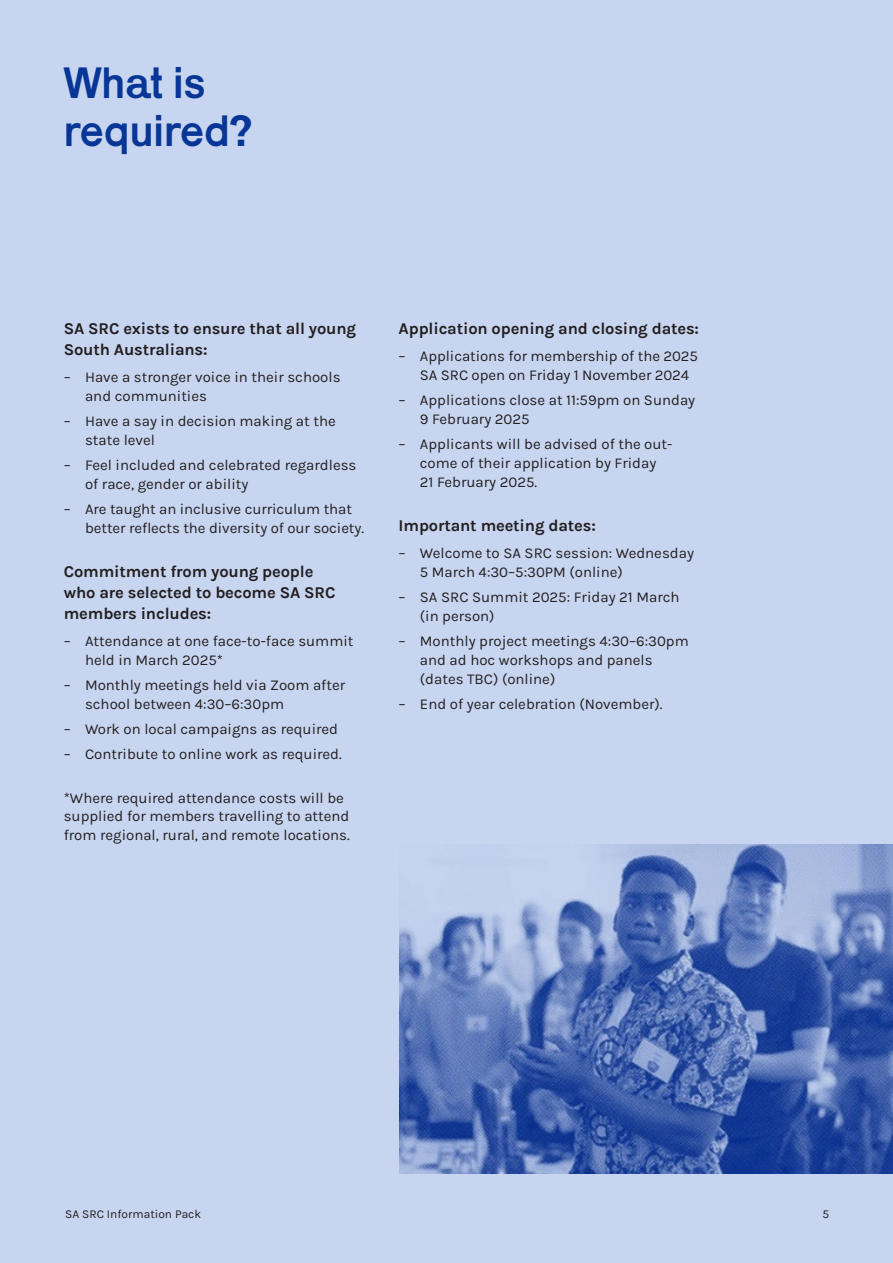
<style>
.page{position:relative;width:893px;height:1263px;background:#c7d5f0}
.page>*{position:absolute;margin:0;border:0;box-sizing:border-box;transform-origin:0 0}
.Body_New{font:45px/48px "Karrik";color:#073696}
.Subhead{font:700 16.5px/21px "Karla";letter-spacing:-.01em;color:#231f20}
.Body_leading{font:700 16.5px/21px "Karla";letter-spacing:-.01em;color:#231f20}
.Indent_List{font:15px/18.8px "Karla";color:#231f20}
.Body_New-2{font:15px/18.8px "Karla";color:#231f20}
.Body_New-3{font:12px "Karla";color:#231f20}
</style>
<div class="page">
<img style="left:400px;top:844px;width:493px;height:330px">
<p class="Body_New" style="left:64px;top:54px;width:190px">What is required?</p>
<p class="Body_leading" style="left:64px;top:318px;width:294px">SA SRC exists to ensure that all young<br>South Australians:</p>
<p class="Indent_List" style="left:85px;top:367px;width:257px;text-indent:-21px">– Have a stronger voice in their schools and communities</p>
<p class="Indent_List" style="left:85px;top:411px;width:252px;text-indent:-21px">– Have a say in decision making at the state level</p>
<p class="Indent_List" style="left:85px;top:455px;width:273px;text-indent:-21px">– Feel included and celebrated regardless of race, gender or ability</p>
<p class="Indent_List" style="left:85px;top:499px;width:281px;text-indent:-21px">– Are taught an inclusive curriculum that better reflects the diversity of our society.</p>
<p class="Subhead" style="left:64px;top:561px;width:273px">Commitment from young people who are selected to become SA SRC members includes:</p>
<p class="Indent_List" style="left:85px;top:631px;width:270px;text-indent:-21px">– Attendance at one face-to-face summit held in March 2025*</p>
<p class="Indent_List" style="left:85px;top:675px;width:262px;text-indent:-21px">– Monthly meetings held via Zoom after school between 4:30–6:30pm</p>
<p class="Indent_List" style="left:64px;top:719px;width:276px">– Work on local campaigns as required</p>
<p class="Indent_List" style="left:64px;top:744px;width:279px">– Contribute to online work as required.</p>
<p class="Body_New-2" style="left:64px;top:788px;width:287px">*Where required attendance costs will be supplied for members travelling to attend from regional, rural, and remote locations.</p>
<p class="Subhead" style="left:399px;top:318px;width:302px">Application opening and closing dates:</p>
<p class="Indent_List" style="left:420px;top:346px;width:280px;text-indent:-21px">– Applications for membership of the 2025<br>SA SRC open on Friday 1 November 2024</p>
<p class="Indent_List" style="left:420px;top:390px;width:277px;text-indent:-21px">– Applications close at 11:59pm on Sunday<br>9 February 2025</p>
<p class="Indent_List" style="left:420px;top:434px;width:254px;text-indent:-21px">– Applicants will be advised of the out&shy;come of their application by Friday<br>21 February 2025.</p>
<p class="Subhead" style="left:399px;top:514px;width:199px">Important meeting dates:</p>
<p class="Indent_List" style="left:420px;top:543px;width:276px;text-indent:-21px">– Welcome to SA SRC session: Wednesday<br>5 March 4:30–5:30PM (online)</p>
<p class="Indent_List" style="left:420px;top:587px;width:261px;text-indent:-21px">– SA SRC Summit 2025: Friday 21 March (in person)</p>
<p class="Indent_List" style="left:420px;top:631px;width:270px;text-indent:-21px">– Monthly project meetings 4:30–6:30pm and ad hoc workshops and panels (dates TBC) (online)</p>
<p class="Body_New-2" style="left:399px;top:694px;width:265px">– End of year celebration (November).</p>
<p class="Body_New-3" style="left:65px;top:1206px;width:138px">SA SRC Information Pack</p>
<p class="Body_New-3" style="left:822px;top:1206px;width:8px">5</p>
</div>
